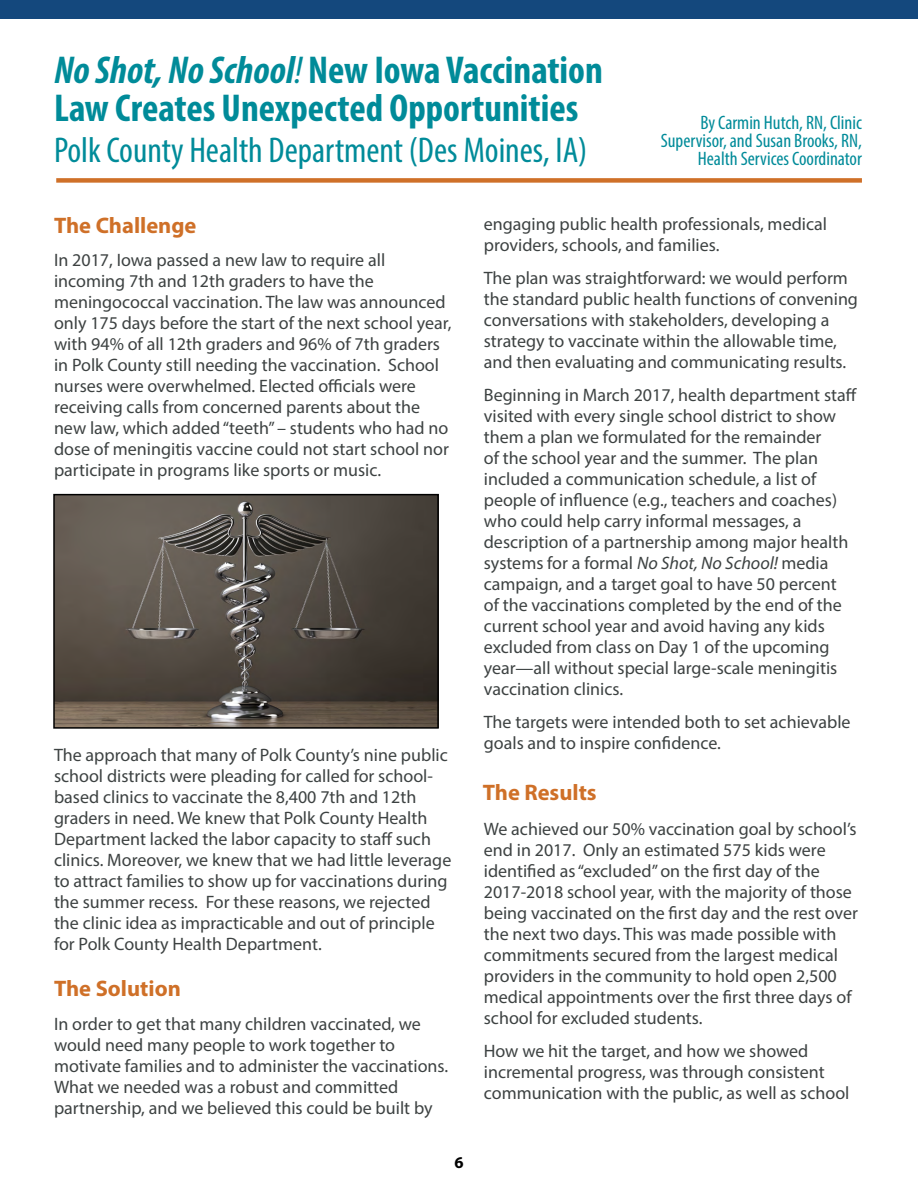
<style>
.page{position:relative;width:918px;height:1188px;background:#fff}
.page>*{position:absolute;margin:0;border:0;box-sizing:border-box;transform-origin:0 0}
.t1{font:700 condensed 39px/37.5px "Myriad Pro";color:#008b99}
.t2{font:condensed 36px "Myriad Pro";color:#008b99}
.t3{font:700 22.5px "Myriad Pro";color:#cf7028}
.t4{font:condensed 19.5px/18px "Myriad Pro";color:#008b99;text-align:right}
.t5{font:18px/21px "Myriad Pro";color:#3d4242}
.t6{font:700 16.5px "Myriad Pro";color:#000}
.s1{font-style:italic}
.s2{font-weight:400;font-style:italic}
</style>
<div class="page">
<div style="left:0;top:0;width:918px;height:19px;background:#14487d"></div>
<div style="left:56px;top:178px;width:806px;height:5px;background:#cf7028"></div>
<img style="left:56px;top:497px;width:380px;height:229px">
<div style="left:53px;top:494px;width:386px;height:235px;border:2px solid #000"></div>
<h1 class="t1" style="left:54px;top:51px;width:550px"><span class="s1">No Shot, No School</span><span class="s2">!</span> New Iowa Vaccination<br>Law Creates Unexpected Opportunities</h1>
<h2 class="t2" style="left:54px;top:128px;width:535px">Polk County Health Department (Des Moines, IA)</h2>
<p class="t4" style="left:661px;top:113px;width:203px">By Carmin Hutch, RN, Clinic<br>Supervisor, and Susan Brooks, RN,<br>Health Services Coordinator</p>
<p class="t3" style="left:54px;top:211px;width:144px">The Challenge</p>
<p class="t5" style="left:54px;top:250px;width:399px">In 2017, Iowa passed a new law to require all incoming 7th and 12th graders to have the meningococcal vaccination. The law was announced only 175 days before the start of the next school year, with 94% of all 12th graders and 96% of 7th graders in Polk County still needing the vaccination. School nurses were overwhelmed. Elected officials were receiving calls from concerned parents about the new law, which added “teeth” – students who had no dose of meningitis vaccine could not start school nor participate in programs like sports or music.</p>
<p class="t5" style="left:54px;top:745px;width:399px">The approach that many of Polk County’s nine public school districts were pleading for called for school&shy;based clinics to vaccinate the 8,400 7th and 12th graders in need. We knew that Polk County Health Department lacked the labor capacity to staff such clinics. Moreover, we knew that we had little leverage to attract families to show up for vaccinations during the summer recess. For these reasons, we rejected the clinic idea as impracticable and out of principle for Polk County Health Department.</p>
<p class="t3" style="left:54px;top:973px;width:128px">The Solution</p>
<p class="t5" style="left:54px;top:1014px;width:396px">In order to get that many children vaccinated, we would need many people to work together to motivate families and to administer the vaccinations.<br>What we needed was a robust and committed partnership, and we believed this could be built by</p>
<p class="t6" style="left:454px;top:1152px;width:11px">6</p>
<p class="t5" style="left:484px;top:213px;width:345px">engaging public health professionals, medical providers, schools, and families.</p>
<p class="t5" style="left:484px;top:267px;width:376px">The plan was straightforward: we would perform the standard public health functions of convening conversations with stakeholders, developing a strategy to vaccinate within the allowable time, and then evaluating and communicating results.</p>
<p class="t5" style="left:484px;top:384px;width:375px">Beginning in March 2017, health department staff visited with every single school district to show them a plan we formulated for the remainder<br>of the school year and the summer. The plan included a communication schedule, a list of people of influence (e.g., teachers and coaches) who could help carry informal messages, a description of a partnership among major health systems for a formal <span class="s1">No Shot, No School!</span> media campaign, and a target goal to have 50 percent<br>of the vaccinations completed by the end of the current school year and avoid having any kids excluded from class on Day 1 of the upcoming year—all without special large-scale meningitis vaccination clinics.</p>
<p class="t5" style="left:484px;top:711px;width:368px">The targets were intended both to set achievable goals and to inspire confidence.</p>
<p class="t3" style="left:483px;top:778px;width:115px">The Results</p>
<p class="t5" style="left:484px;top:818px;width:376px">We achieved our 50% vaccination goal by school’s end in 2017. Only an estimated 575 kids were identified as “excluded” on the first day of the 2017-2018 school year, with the majority of those being vaccinated on the first day and the rest over the next two days. This was made possible with commitments secured from the largest medical providers in the community to hold open 2,500 medical appointments over the first three days of school for excluded students.</p>
<p class="t5" style="left:484px;top:1040px;width:367px">How we hit the target, and how we showed incremental progress, was through consistent communication with the public, as well as school</p>
</div>
